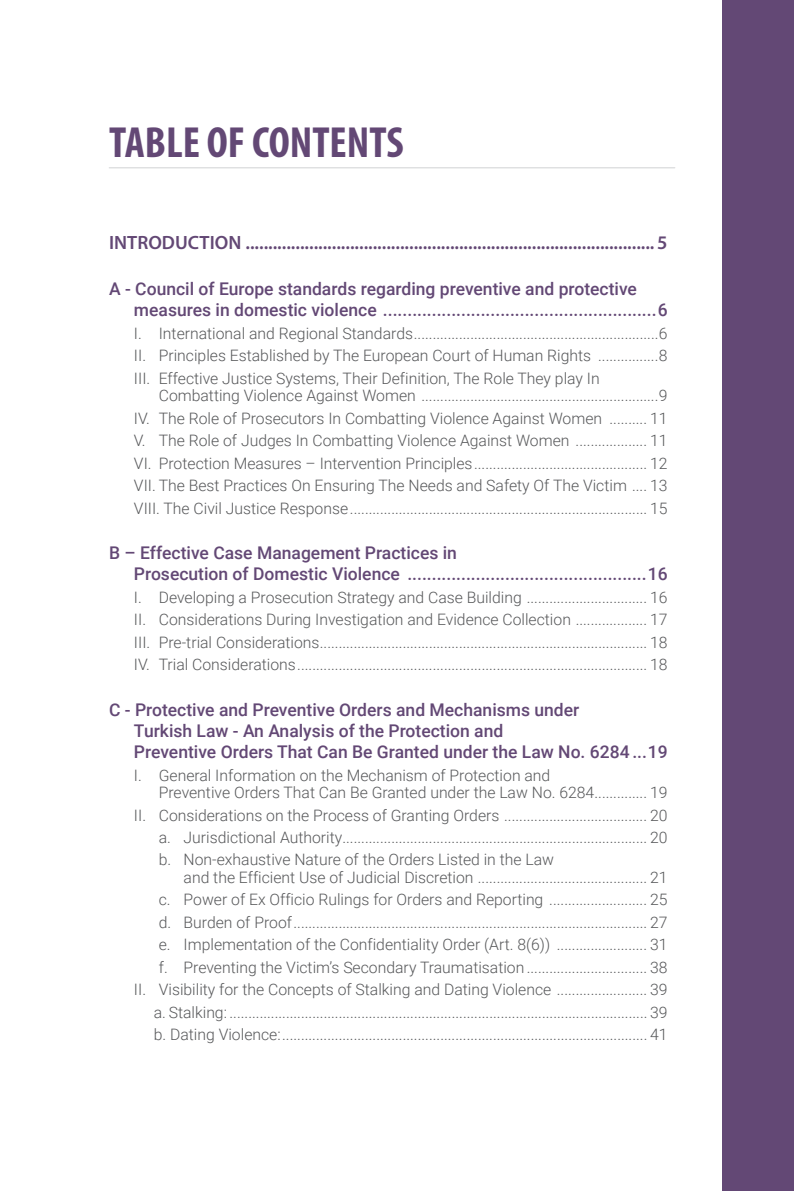
<style>
.page{position:relative;width:794px;height:1191px;background:#fff}
.page>*{position:absolute;margin:0;border:0;box-sizing:border-box;transform-origin:0 0}
.baslık{font:700 condensed 43.75px "Myriad Pro";color:#634875}
.t1{font:600 19.25px "Myriad Pro";color:#634875}
.t2{font:500 17.5px/21px "Roboto";color:#634875}
.t3{font:300 15.75px/17.5px "Roboto";color:#57585a}
</style>
<div class="page">
<hr style="left:109px;top:167px;width:566px;height:1px;background:#d1d2d4">
<div style="left:722px;top:0;width:72px;height:1191px;background:#634875"></div>
<p class="baslık" style="left:109px;top:115px;width:296px">TABLE OF CONTENTS</p>
<p class="t1" style="left:109px;top:231px;width:560px">INTRODUCTION .......................................................................................... 5</p>
<p class="t2" style="left:134px;top:278px;width:535px;text-indent:-25px">A - Council of Europe standards regarding preventive and protective measures in domestic violence ........................................................6</p>
<p class="t3" style="left:134px;top:324px;width:535px">I. International and Regional Standards.................................................................6</p>
<p class="t3" style="left:134px;top:346px;width:535px">II. Principles Established by The European Court of Human Rights ................8</p>
<p class="t3" style="left:159px;top:369px;width:510px;text-indent:-25px">III. Effective Justice Systems, Their Definition, The Role They play In<br>Combatting Violence Against Women ...............................................................9</p>
<p class="t3" style="left:134px;top:409px;width:535px">IV. The Role of Prosecutors In Combatting Violence Against Women .......... 11</p>
<p class="t3" style="left:134px;top:431px;width:535px">V. The Role of Judges In Combatting Violence Against Women ................... 11</p>
<p class="t3" style="left:134px;top:454px;width:535px">VI. Protection Measures – Intervention Principles.............................................. 12</p>
<p class="t3" style="left:134px;top:476px;width:535px">VII. The Best Practices On Ensuring The Needs and Safety Of The Victim .... 13</p>
<p class="t3" style="left:134px;top:498px;width:535px">VIII. The Civil Justice Response............................................................................... 15</p>
<p class="t2" style="left:109px;top:542px;width:349px">B – Effective Case Management Practices in</p>
<p class="t2" style="left:134px;top:563px;width:535px">Prosecution of Domestic Violence .................................................16</p>
<p class="t3" style="left:134px;top:588px;width:535px">I. Developing a Prosecution Strategy and Case Building ................................ 16</p>
<p class="t3" style="left:134px;top:610px;width:535px">II. Considerations During Investigation and Evidence Collection ................... 17</p>
<p class="t3" style="left:134px;top:633px;width:535px">III. Pre-trial Considerations....................................................................................... 18</p>
<p class="t3" style="left:134px;top:655px;width:535px">IV. Trial Considerations............................................................................................. 18</p>
<p class="t2" style="left:109px;top:698px;width:472px">C - Protective and Preventive Orders and Mechanisms under</p>
<p class="t2" style="left:134px;top:719px;width:371px">Turkish Law - An Analysis of the Protection and</p>
<p class="t2" style="left:134px;top:740px;width:535px">Preventive Orders That Can Be Granted under the Law No. 6284 ...19</p>
<p class="t3" style="left:134px;top:765px;width:418px">I. General Information on the Mechanism of Protection and</p>
<p class="t3" style="left:159px;top:783px;width:510px">Preventive Orders That Can Be Granted under the Law No. 6284.............. 19</p>
<p class="t3" style="left:134px;top:805px;width:535px">II. Considerations on the Process of Granting Orders ...................................... 20</p>
<p class="t3" style="left:159px;top:828px;width:510px">a. Jurisdictional Authority................................................................................. 20</p>
<p class="t3" style="left:159px;top:850px;width:397px">b. Non-exhaustive Nature of the Orders Listed in the Law</p>
<p class="t3" style="left:184px;top:868px;width:485px">and the Efficient Use of Judicial Discretion ............................................. 21</p>
<p class="t3" style="left:159px;top:890px;width:510px">c. Power of Ex Officio Rulings for Orders and Reporting .......................... 25</p>
<p class="t3" style="left:159px;top:913px;width:510px">d. Burden of Proof.............................................................................................. 27</p>
<p class="t3" style="left:159px;top:935px;width:510px">e. Implementation of the Confidentiality Order (Art. 8(6)) ........................ 31</p>
<p class="t3" style="left:159px;top:958px;width:510px">f. Preventing the Victim’s Secondary Traumatisation ................................ 38</p>
<p class="t3" style="left:134px;top:980px;width:535px">II. Visibility for the Concepts of Stalking and Dating Violence ........................ 39</p>
<p class="t3" style="left:154px;top:1002px;width:515px">a. Stalking: ............................................................................................................... 39</p>
<p class="t3" style="left:154px;top:1025px;width:515px">b. Dating Violence:................................................................................................. 41</p>
</div>
